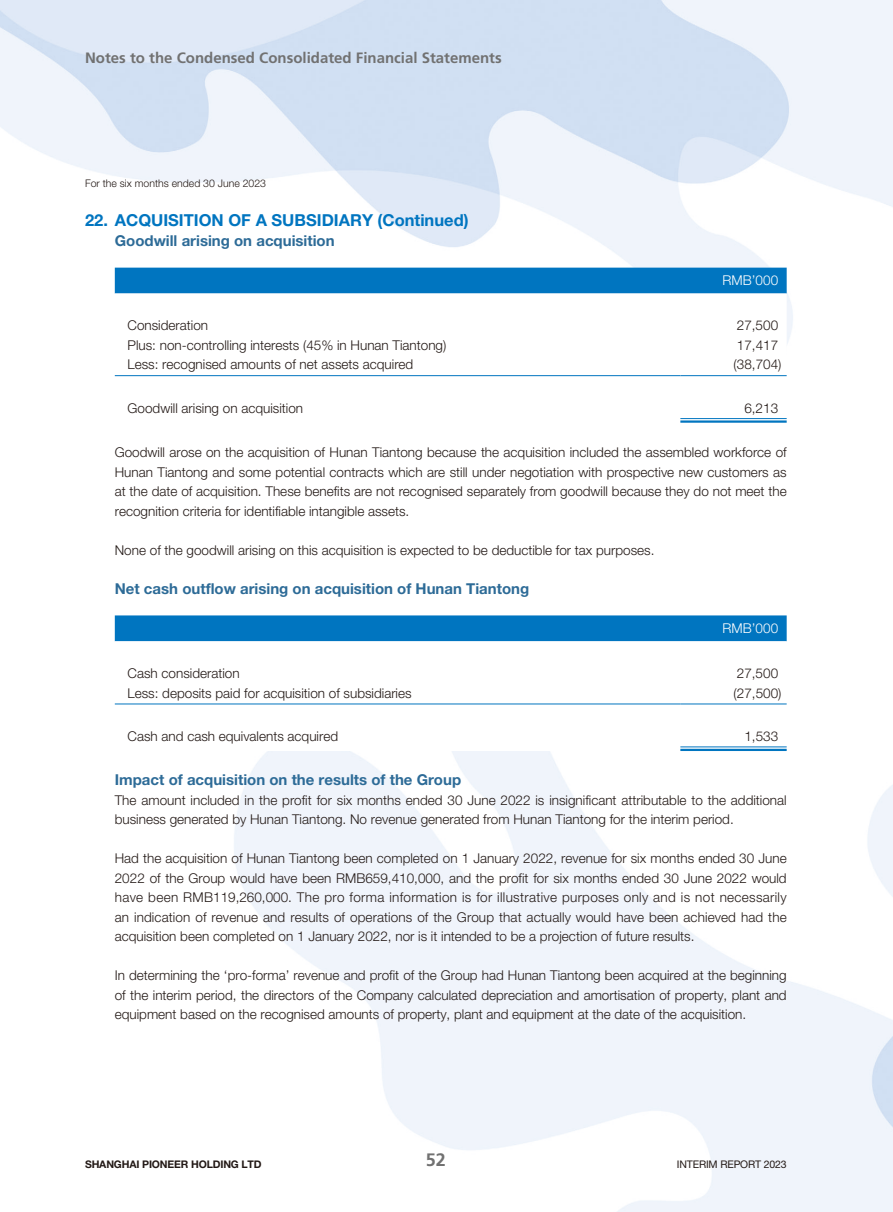
<style>
.page{position:relative;width:893px;height:1212px;background:#fff}
.page>*{position:absolute;margin:0;border:0;box-sizing:border-box;transform-origin:0 0}
.t1{font:700 18px "Frutiger LT Std";color:#717171}
.t2{font:700 16.5px "Helvetica Neue LT Std";color:#0075c0}
.t3{font:700 15px "Helvetica Neue LT Std";color:#2d6b97}
.t4{font:700 15px "Frutiger LT Std";color:#717171}
.t5{font:300 13.5px/19.5px "Helvetica Neue LT Std";color:#231916;text-align:justify}
.t6{font:300 13.5px "Helvetica Neue LT Std";color:#fff}
.t7{font:300 10.5px "Helvetica Neue LT Std";color:#231916}
.t8{font:700 10.5px "Helvetica Neue LT Std";letter-spacing:-.015em;color:#231916}
.t9{font:10.5px "Helvetica Neue LT Std";letter-spacing:-.015em;color:#231916}
</style>
<div class="page">
<div style="left:115px;top:268px;width:672px;height:25px;background:#0075c0"></div>
<svg style="left:115px;top:293px;width:672px;height:127px"></svg>
<hr style="left:115px;top:375px;width:565px;height:1px;background:#0075c0">
<hr style="left:680px;top:375px;width:107px;height:1px;background:#0075c0">
<hr style="left:680px;top:418px;width:107px;height:1px;background:#0075c0">
<hr style="left:680px;top:420px;width:107px;height:3px;background:#0075c0">
<div style="left:115px;top:615px;width:672px;height:26px;background:#0075c0"></div>
<svg style="left:115px;top:641px;width:672px;height:108px"></svg>
<hr style="left:115px;top:703px;width:565px;height:1px;background:#0075c0">
<hr style="left:680px;top:703px;width:107px;height:1px;background:#0075c0">
<hr style="left:680px;top:746px;width:107px;height:1px;background:#0075c0">
<hr style="left:680px;top:749px;width:107px;height:2px;background:#0075c0">
<p class="t4" style="left:85px;top:51px;width:418px">Notes to the Condensed Consolidated Financial Statements</p>
<p class="t7" style="left:85px;top:180px;width:183px">For the six months ended 30 June 2023</p>
<p class="t2" style="left:85px;top:215px;width:385px">22. ACQUISITION OF A SUBSIDIARY (Continued)</p>
<p class="t3" style="left:115px;top:235px;width:221px">Goodwill arising on acquisition</p>
<p class="t6" style="left:723px;top:275px;width:57px">RMB’000</p>
<p class="t5" style="left:128px;top:317px;width:82px">Consideration</p>
<p class="t5" style="left:737px;top:317px;width:43px">27,500</p>
<p class="t5" style="left:128px;top:337px;width:320px">Plus: non-controlling interests (45% in Hunan Tiantong)</p>
<p class="t5" style="left:737px;top:337px;width:43px">17,417</p>
<p class="t5" style="left:128px;top:356px;width:287px">Less: recognised amounts of net assets acquired</p>
<p class="t5" style="left:734px;top:356px;width:49px">(38,704)</p>
<p class="t5" style="left:128px;top:400px;width:177px">Goodwill arising on acquisition</p>
<p class="t5" style="left:744px;top:400px;width:35px">6,213</p>
<p class="t5" style="left:115px;top:444px;width:673px">Goodwill arose on the acquisition of Hunan Tiantong because the acquisition included the assembled workforce of Hunan Tiantong and some potential contracts which are still under negotiation with prospective new customers as at the date of acquisition. These benefits are not recognised separately from goodwill because they do not meet the recognition criteria for identifiable intangible assets.</p>
<p class="t5" style="left:115px;top:542px;width:541px">None of the goodwill arising on this acquisition is expected to be deductible for tax purposes.</p>
<p class="t3" style="left:115px;top:583px;width:416px">Net cash outflow arising on acquisition of Hunan Tiantong</p>
<p class="t6" style="left:723px;top:623px;width:57px">RMB’000</p>
<p class="t5" style="left:128px;top:665px;width:114px">Cash consideration</p>
<p class="t5" style="left:737px;top:665px;width:43px">27,500</p>
<p class="t5" style="left:128px;top:685px;width:285px">Less: deposits paid for acquisition of subsidiaries</p>
<p class="t5" style="left:734px;top:685px;width:49px">(27,500)</p>
<p class="t5" style="left:128px;top:728px;width:212px">Cash and cash equivalents acquired</p>
<p class="t5" style="left:744px;top:728px;width:35px">1,533</p>
<p class="t3" style="left:115px;top:775px;width:348px">Impact of acquisition on the results of the Group</p>
<p class="t5" style="left:115px;top:792px;width:673px">The amount included in the profit for six months ended 30 June 2022 is insignificant attributable to the additional business generated by Hunan Tiantong. No revenue generated from Hunan Tiantong for the interim period.</p>
<p class="t5" style="left:115px;top:850px;width:673px">Had the acquisition of Hunan Tiantong been completed on 1 January 2022, revenue for six months ended 30 June 2022 of the Group would have been RMB659,410,000, and the profit for six months ended 30 June 2022 would have been RMB119,260,000. The pro forma information is for illustrative purposes only and is not necessarily an indication of revenue and results of operations of the Group that actually would have been achieved had the acquisition been completed on 1 January 2022, nor is it intended to be a projection of future results.</p>
<p class="t5" style="left:115px;top:967px;width:673px">In determining the ‘pro-forma’ revenue and profit of the Group had Hunan Tiantong been acquired at the beginning of the interim period, the directors of the Company calculated depreciation and amortisation of property, plant and equipment based on the recognised amounts of property, plant and equipment at the date of the acquisition.</p>
<p class="t8" style="left:85px;top:1160px;width:178px">SHANGHAI PIONEER HOLDING LTD</p>
<h1 class="t1" style="left:426px;top:1151px;width:22px">52</h1>
<p class="t9" style="left:677px;top:1160px;width:111px">INTERIM REPORT 2023</p>
</div>
